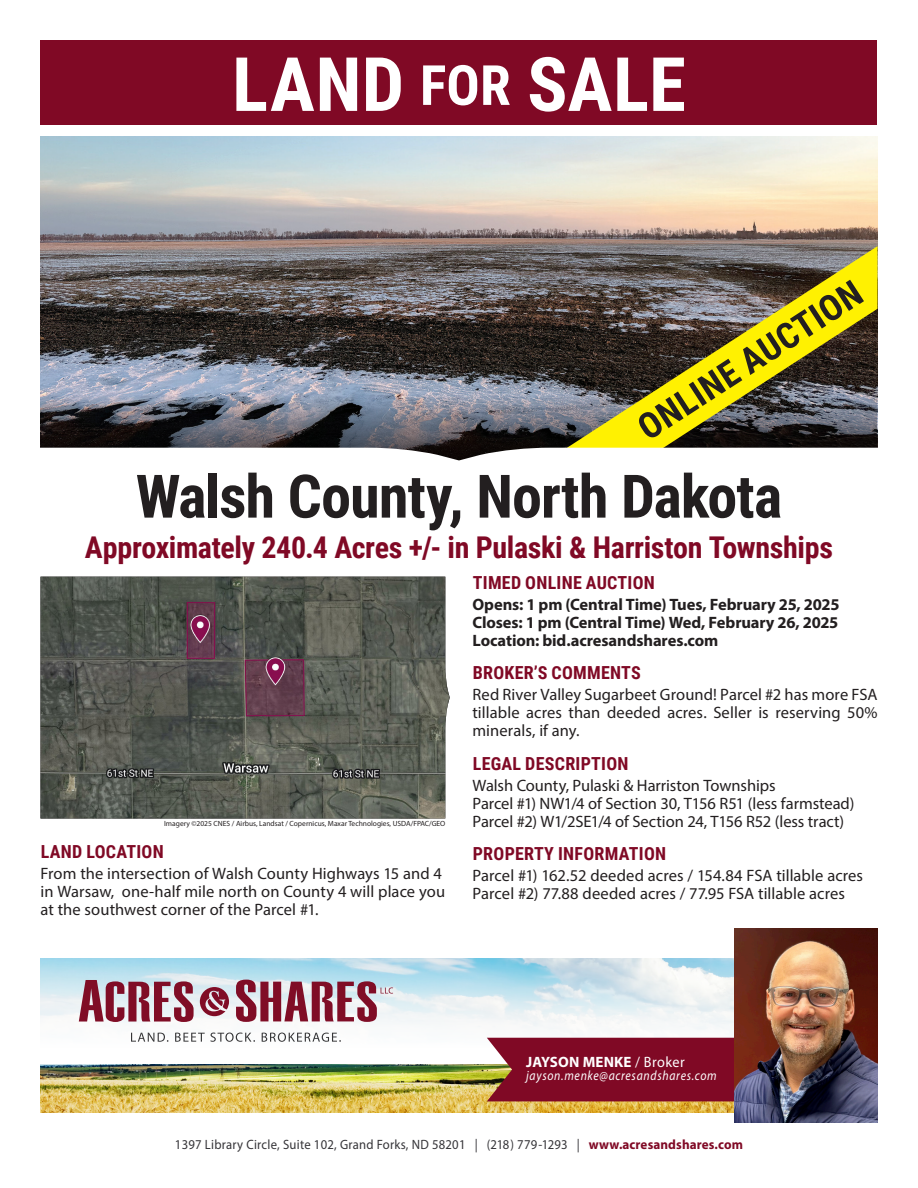
<style>
.page{position:relative;width:918px;height:1188px;background:#fff}
.page>*{position:absolute;margin:0;border:0;box-sizing:border-box;transform-origin:0 0}
.t1{font:700 75px "Roboto Condensed";letter-spacing:.005em;color:#fff}
.t2{font:700 60px "Roboto Condensed";letter-spacing:-.015em;color:#231f20}
.t3{font:700 30px "Roboto Condensed";letter-spacing:-.01em;color:#800925}
.Paragraph_Style_1{font:700 18px "Roboto Condensed";letter-spacing:.015em;color:#800925}
.t4{font:16.5px/18px "Myriad Pro";letter-spacing:.005em;color:#231f20;text-align:justify}
.t5{font:700 16.5px/18px "Myriad Pro";letter-spacing:-.01em;color:#231f20}
.t6{font:700 15px "Myriad Pro";letter-spacing:.01em;color:#fff}
.t7{font:13.5px "Myriad Pro";letter-spacing:.02em;color:#363539;scale:.94 1}
.t8{font:italic 13.5px "Myriad Pro";letter-spacing:.06em;color:#fff;scale:.87 1}
.t9{font:7.5px "Myriad Pro";color:#231f20}
.s1{font-size:55.5px}
.s2{font-weight:400}
.s3{font-weight:700;color:#800925}
</style>
<div class="page">
<img style="left:40px;top:136px;width:838px;height:244px">
<svg style="left:40px;top:380px;width:496px;height:68px;background:#666975"></svg>
<svg style="left:536px;top:246px;width:342px;height:202px;background:#605b43"></svg>
<img style="left:40px;top:1064px;width:695px;height:48px">
<svg style="left:40px;top:937px;width:695px;height:105px"></svg>
<svg style="left:79px;top:980px;width:115px;height:42px;background:#aa6e7e"></svg>
<svg style="left:200px;top:987px;width:29px;height:29px"></svg>
<svg style="left:131px;top:1033px;width:37px;height:9px"></svg>
<svg style="left:175px;top:1033px;width:80px;height:9px"></svg>
<svg style="left:262px;top:1033px;width:79px;height:9px"></svg>
<svg style="left:236px;top:980px;width:157px;height:42px;background:#af7887"></svg>
<div style="left:487px;top:1038px;width:248px;height:63px;background:#800925"></div>
<img style="left:735px;top:929px;width:143px;height:194px">
<div style="left:40px;top:40px;width:838px;height:85px;background:#800925"></div>
<img style="left:40px;top:577px;width:410px;height:242px">
<svg style="left:382px;top:448px;width:154px;height:13px"></svg>
<svg style="left:639px;top:280px;width:225px;height:158px;background:#7b7331"></svg>
<p class="t1" style="left:232px;top:32px;width:455px">LAND <span class="s1">FOR</span> SALE</p>
<p class="t2" style="left:136px;top:454px;width:648px">Walsh County, North Dakota</p>
<p class="t3" style="left:85px;top:527px;width:750px">Approximately 240.4 Acres +/- in Pulaski &amp; Harriston Townships</p>
<p class="t5" style="left:472px;top:595px;width:369px">Opens: 1 pm (Central Time) Tues, February 25, 2025<br>Closes: 1 pm (Central Time) Wed, February 26, 2025</p>
<p class="t5" style="left:472px;top:631px;width:247px">Location: bid.acresandshares.com</p>
<p class="Paragraph_Style_1" style="left:473px;top:570px;width:184px">TIMED ONLINE AUCTION</p>
<p class="Paragraph_Style_1" style="left:473px;top:660px;width:170px">BROKER’S COMMENTS</p>
<p class="t4" style="left:472px;top:685px;width:407px">Red River Valley Sugarbeet Ground! Parcel #2 has more FSA tillable acres than deeded acres. Seller is reserving 50% minerals, if any.</p>
<p class="t9" style="left:164px;top:819px;width:283px">Imagery ©2025 CNES / Airbus, Landsat / Copernicus, Maxar Technologies, USDA/FPAC/GEO</p>
<p class="Paragraph_Style_1" style="left:41px;top:839px;width:124px">LAND LOCATION</p>
<p class="t4" style="left:40px;top:864px;width:406px;text-align:left">From the intersection of Walsh County Highways 15 and 4 in Warsaw, one-half mile north on County 4 will place you at the southwest corner of the Parcel #1.</p>
<p class="Paragraph_Style_1" style="left:473px;top:751px;width:157px">LEGAL DESCRIPTION</p>
<p class="t4" style="left:472px;top:776px;width:305px">Walsh County, Pulaski &amp; Harriston Townships</p>
<p class="t4" style="left:472px;top:794px;width:384px">Parcel #1) NW1/4 of Section 30, T156 R51 (less farmstead)</p>
<p class="t4" style="left:472px;top:812px;width:373px">Parcel #2) W1/2SE1/4 of Section 24, T156 R52 (less tract)</p>
<p class="Paragraph_Style_1" style="left:473px;top:841px;width:195px">PROPERTY INFORMATION</p>
<p class="t4" style="left:472px;top:866px;width:392px">Parcel #1) 162.52 deeded acres / 154.84 FSA tillable acres</p>
<p class="t4" style="left:472px;top:884px;width:374px">Parcel #2) 77.88 deeded acres / 77.95 FSA tillable acres</p>
<p class="t6" style="left:526px;top:1052px;width:160px">JAYSON MENKE <span class="s2">/ Broker</span></p>
<p class="t8" style="left:526px;top:1068px;width:220px">jayson.menke@acresandshares.com</p>
<p class="t7" style="left:175px;top:1136px;width:606px">1397 Library Circle, Suite 102, Grand Forks, ND 58201 | (218) 779-1293 | <span class="s3">www.acresandshares.com</span></p>
</div>
